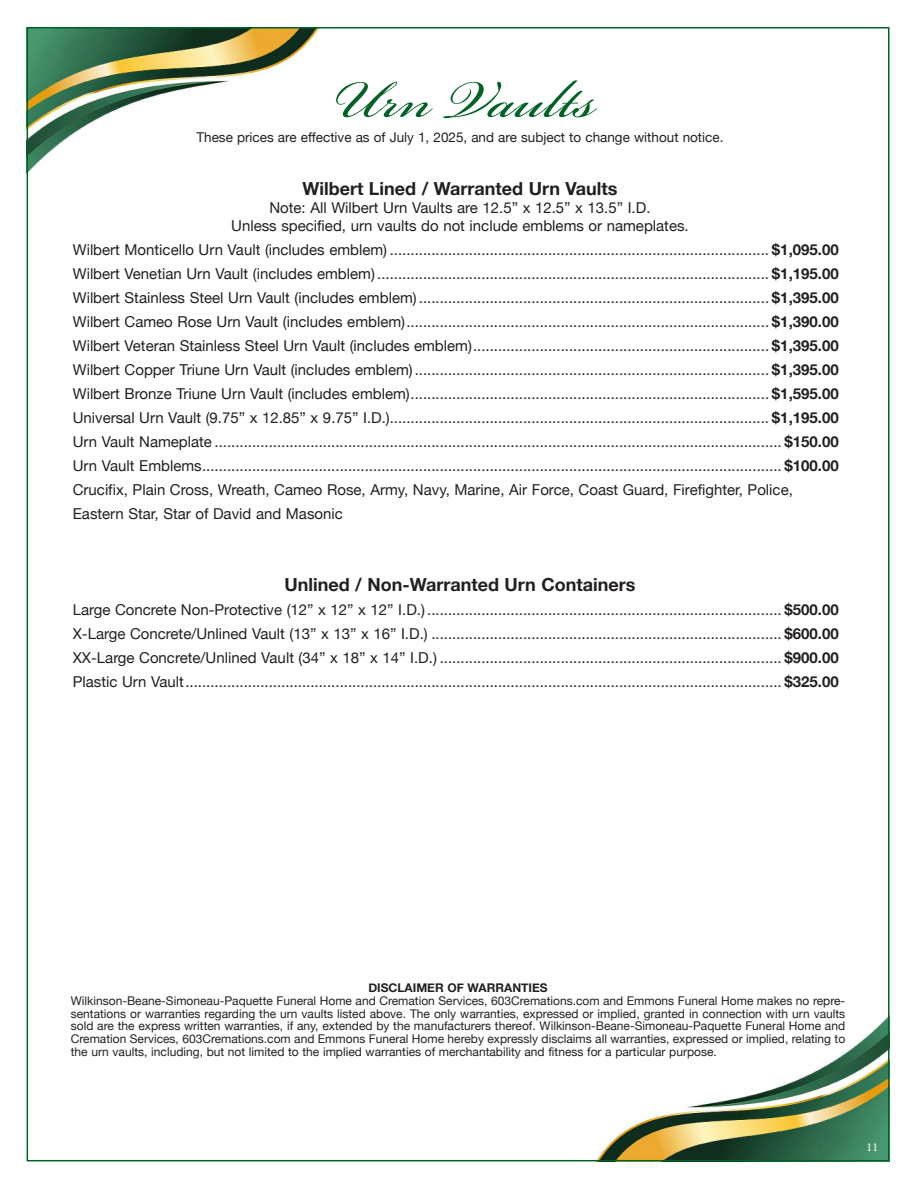
<style>
.page{position:relative;width:918px;height:1188px;background:#fff}
.page>*{position:absolute;margin:0;border:0;box-sizing:border-box;transform-origin:0 0}
.t1{font:82.5px "Bickham Script Pro";color:#006224;scale:1.1 1}
.t2{font:700 18px "Helvetica Neue";color:#231f20}
.t3{font:15px/24px "Helvetica Neue";color:#231f20}
.t4{font:13.5px "Helvetica Neue";color:#231f20}
.t5{font:12px/12.8px "Helvetica Neue";color:#231f20;text-align:justify}
.t6{font:700 12px "Helvetica Neue";color:#231f20}
.t7{font:12px "Minion Pro";color:#fff}
.s1{font-weight:700}
</style>
<div class="page">
<img style="left:30px;top:30px;width:288px;height:141px">
<img style="left:598px;top:1017px;width:289px;height:141px">
<p class="t1" style="left:331px;top:40px;width:242px">Urn Vaults</p>
<p class="t4" style="left:196px;top:128px;width:529px">These prices are effective as of July 1, 2025, and are subject to change without notice.</p>
<p class="t2" style="left:302px;top:174px;width:317px">Wilbert Lined / Warranted Urn Vaults</p>
<p class="t3" style="left:269px;top:196px;width:383px">Note: All Wilbert Urn Vaults are 12.5” x 12.5” x 13.5” I.D.</p>
<p class="t3" style="left:231px;top:214px;width:459px">Unless specified, urn vaults do not include emblems or nameplates.</p>
<p class="t3" style="left:73px;top:238px;width:767px">Wilbert Monticello Urn Vault (includes emblem) ........................................................................................... <span class="s1">$1,095.00</span></p>
<p class="t3" style="left:73px;top:262px;width:767px">Wilbert Venetian Urn Vault (includes emblem) .............................................................................................. <span class="s1">$1,195.00</span></p>
<p class="t3" style="left:73px;top:286px;width:767px">Wilbert Stainless Steel Urn Vault (includes emblem) .................................................................................... <span class="s1">$1,395.00</span></p>
<p class="t3" style="left:73px;top:310px;width:767px">Wilbert Cameo Rose Urn Vault (includes emblem)....................................................................................... <span class="s1">$1,390.00</span></p>
<p class="t3" style="left:73px;top:334px;width:767px">Wilbert Veteran Stainless Steel Urn Vault (includes emblem)....................................................................... <span class="s1">$1,395.00</span></p>
<p class="t3" style="left:73px;top:358px;width:767px">Wilbert Copper Triune Urn Vault (includes emblem)..................................................................................... <span class="s1">$1,395.00</span></p>
<p class="t3" style="left:73px;top:382px;width:767px">Wilbert Bronze Triune Urn Vault (includes emblem)...................................................................................... <span class="s1">$1,595.00</span></p>
<p class="t3" style="left:73px;top:406px;width:767px">Universal Urn Vault (9.75” x 12.85” x 9.75” I.D.)........................................................................................... <span class="s1">$1,195.00</span></p>
<p class="t3" style="left:73px;top:430px;width:767px">Urn Vault Nameplate ........................................................................................................................................ <span class="s1">$150.00</span></p>
<p class="t3" style="left:73px;top:454px;width:767px">Urn Vault Emblems........................................................................................................................................... <span class="s1">$100.00</span></p>
<p class="t3" style="left:73px;top:478px;width:722px">Crucifix, Plain Cross, Wreath, Cameo Rose, Army, Navy, Marine, Air Force, Coast Guard, Firefighter, Police,<br>Eastern Star, Star of David and Masonic</p>
<p class="t2" style="left:284px;top:570px;width:353px">Unlined / Non-Warranted Urn Containers</p>
<p class="t3" style="left:73px;top:598px;width:767px">Large Concrete Non-Protective (12” x 12” x 12” I.D.) ..................................................................................... <span class="s1">$500.00</span></p>
<p class="t3" style="left:73px;top:622px;width:767px">X-Large Concrete/Unlined Vault (13” x 13” x 16” I.D.) .................................................................................... <span class="s1">$600.00</span></p>
<p class="t3" style="left:73px;top:646px;width:767px">XX-Large Concrete/Unlined Vault (34” x 18” x 14” I.D.) .................................................................................. <span class="s1">$900.00</span></p>
<p class="t3" style="left:73px;top:670px;width:767px">Plastic Urn Vault............................................................................................................................................... <span class="s1">$325.00</span></p>
<p class="t6" style="left:368px;top:978px;width:181px">DISCLAIMER OF WARRANTIES</p>
<p class="t5" style="left:71px;top:995px;width:776px">Wilkinson-Beane-Simoneau-Paquette Funeral Home and Cremation Services, 603Cremations.com and Emmons Funeral Home makes no repre&shy;sentations or warranties regarding the urn vaults listed above. The only warranties, expressed or implied, granted in connection with urn vaults sold are the express written warranties, if any, extended by the manufacturers thereof. Wilkinson-Beane-Simoneau-Paquette Funeral Home and Cremation Services, 603Cremations.com and Emmons Funeral Home hereby expressly disclaims all warranties, expressed or implied, relating to the urn vaults, including, but not limited to the implied warranties of merchantability and fitness for a particular purpose.</p>
<p class="t7" style="left:867px;top:1139px;width:13px">11</p>
</div>
